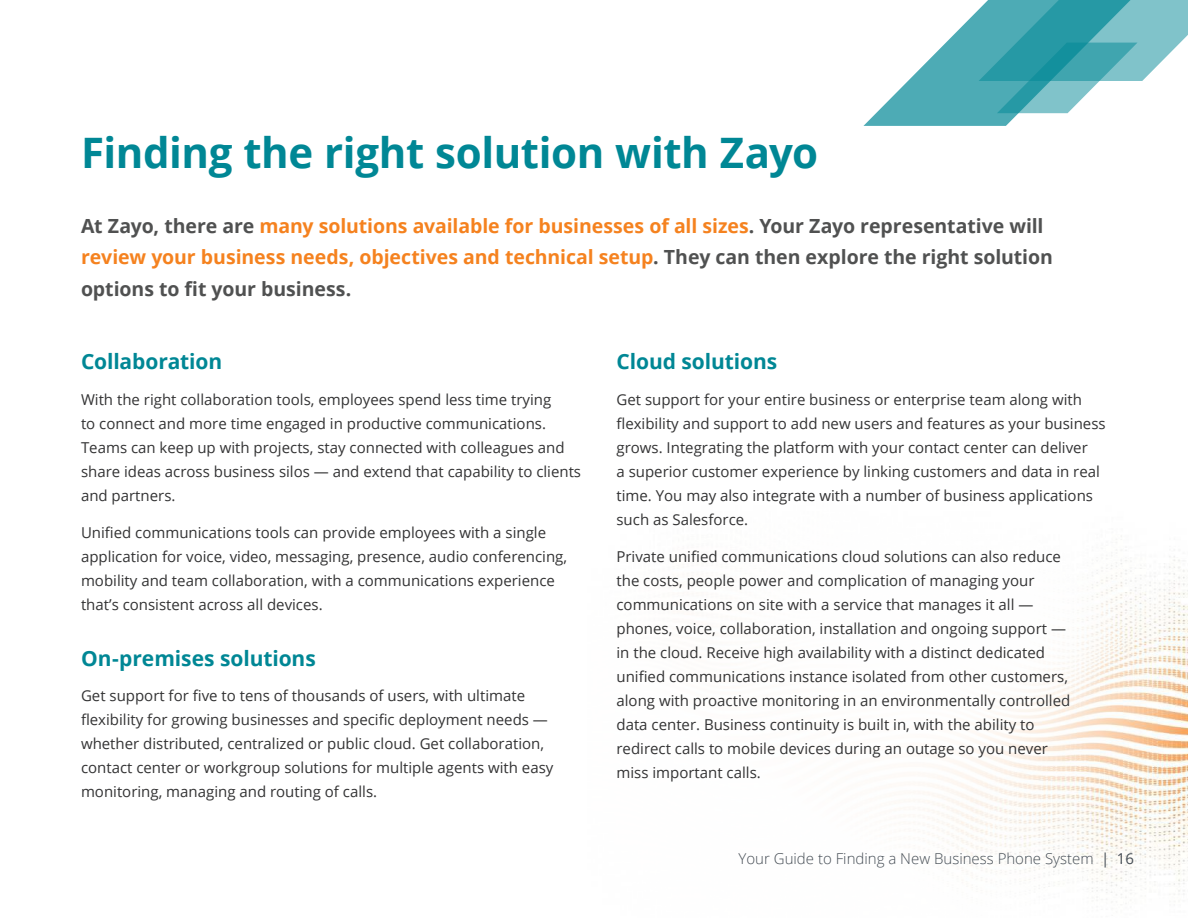
<style>
.page{position:relative;width:1188px;height:918px;background:#fff}
.page>*{position:absolute;margin:0;border:0;box-sizing:border-box;transform-origin:0 0}
.t1{font:700 42px "Open Sans";letter-spacing:-.01em;color:#008795}
.t2{font:700 21px "Open Sans";letter-spacing:-.005em;color:#008795}
.t3{font:700 19.5px/31.5px "Open Sans";letter-spacing:-.005em;color:#505151}
.t4{font:15px/24px "Open Sans";color:#333334}
.t5{font:300 15px "Open Sans";color:#454d55}
.s1{color:#f5821f}
.s2{font-weight:400}
</style>
<div class="page">
<svg style="left:922px;top:536px;width:266px;height:367px"></svg>
<div style="left:894px;top:509px;width:227px;height:226px;background:#fff;border-radius:50%"></div>
<svg style="left:863px;top:0;width:325px;height:126px"></svg>
<h1 class="t1" style="left:81px;top:136px;width:739px">Finding the right solution with Zayo</h1>
<h3 class="t3" style="left:81px;top:212px;width:973px">At Zayo, there are <span class="s1">many solutions available for businesses of all sizes</span>. Your Zayo representative will <span class="s1">review your business needs, objectives and technical setup</span>. They can then explore the right solution options to 昀椀t your business.</h3>
<h2 class="t2" style="left:81px;top:353px;width:143px">Collaboration</h2>
<p class="t4" style="left:81px;top:387px;width:502px">With the right collaboration tools, employees spend less time trying<br>to connect and more time engaged in productive communications.<br>Teams can keep up with projects, stay connected with colleagues and share ideas across business silos — and extend that capability to clients and partners.</p>
<p class="t4" style="left:81px;top:520px;width:488px">Uni昀椀ed communications tools can provide employees with a single application for voice, video, messaging, presence, audio conferencing, mobility and team collaboration, with a communications experience that’s consistent across all devices.</p>
<h2 class="t2" style="left:81px;top:650px;width:236px">On-premises solutions</h2>
<p class="t4" style="left:81px;top:683px;width:474px">Get support for 昀椀ve to tens of thousands of users, with ultimate<br>昀氀exibility for growing businesses and speci昀椀c deployment needs — whether distributed, centralized or public cloud. Get collaboration, contact center or workgroup solutions for multiple agents with easy monitoring, managing and routing of calls.</p>
<h2 class="t2" style="left:616px;top:353px;width:162px">Cloud solutions</h2>
<p class="t4" style="left:616px;top:387px;width:491px">Get support for your entire business or enterprise team along with<br>昀氀exibility and support to add new users and features as your business grows. Integrating the platform with your contact center can deliver<br>a superior customer experience by linking customers and data in real time. You may also integrate with a number of business applications such as Salesforce.</p>
<p class="t4" style="left:616px;top:544px;width:455px">Private uni昀椀ed communications cloud solutions can also reduce the costs, people power and complication of managing your communications on site with a service that manages it all — phones, voice, collaboration, installation and ongoing support — in the cloud. Receive high availability with a distinct dedicated uni昀椀ed communications instance isolated from other customers, along with proactive monitoring in an environmentally controlled data center. Business continuity is built in, with the ability to redirect calls to mobile devices during an outage so you never miss important calls.</p>
<p class="t5" style="left:739px;top:853px;width:397px">Your Guide to Finding a New Business Phone System <span class="s2">| 16</span></p>
</div>
